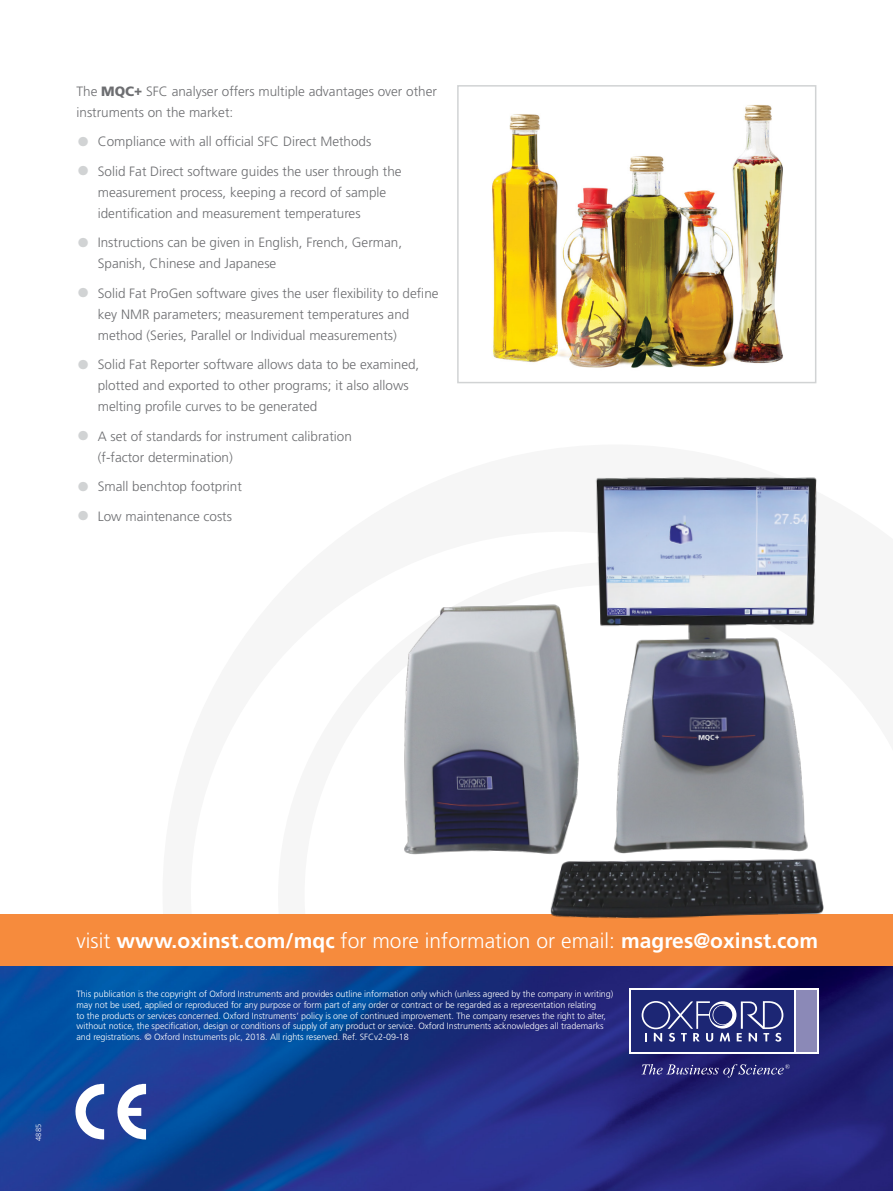
<style>
.page{position:relative;width:893px;height:1191px;background:#fff}
.page>*{position:absolute;margin:0;border:0;box-sizing:border-box;transform-origin:0 0}
.t1{font:700 21px "Frutiger";letter-spacing:.005em;color:#fff}
.t2{font:300 13.5px/21px "Frutiger";color:#6d6e71}
.t3{font:300 9px/10.8px "Frutiger";letter-spacing:-.005em;color:#fff}
.t4{font:300 7.5px "Frutiger";color:#fff}
.s1{font-weight:900}
.s2{font-size:27px;color:#d1d3d4}
.s3{font-weight:300}
</style>
<div class="page">
<img style="left:0;top:965px;width:893px;height:226px">
<div style="left:0;top:914px;width:893px;height:51px;background:#f68b3d"></div>
<div style="left:629px;top:988px;width:190px;height:66px;background:#fff"></div>
<div style="left:631px;top:990px;width:163px;height:62px;background:#1c2674"></div>
<div style="left:796px;top:990px;width:21px;height:62px;background:#8b89b7"></div>
<svg style="left:642px;top:1001px;width:141px;height:40px"></svg>
<svg style="left:641px;top:1064px;width:149px;height:13px;background:#444387"></svg>
<img style="left:75px;top:1083px;width:71px;height:56px">
<img style="left:492px;top:105px;width:291px;height:263px">
<div style="left:457px;top:85px;width:359px;height:298px;border:2px solid #d1d3d4"></div>
<img style="left:404px;top:477px;width:420px;height:442px">
<p class="t2" style="left:77px;top:80px;width:362px">The <span class="s1">MQC+</span> SFC analyser offers multiple advantages over other instruments on the market:</p>
<p class="t2" style="left:77px;top:131px;width:296px"><span class="s2">•</span> Compliance with all official SFC Direct Methods</p>
<p class="t2" style="left:98px;top:160px;width:305px;text-indent:-21px"><span class="s2">•</span> Solid Fat Direct software guides the user through the measurement process, keeping a record of sample identification and measurement temperatures</p>
<p class="t2" style="left:98px;top:232px;width:306px;text-indent:-21px"><span class="s2">•</span> Instructions can be given in English, French, German,<br>Spanish, Chinese and Japanese</p>
<p class="t2" style="left:98px;top:282px;width:342px;text-indent:-21px"><span class="s2">•</span> Solid Fat ProGen software gives the user flexibility to define key NMR parameters; measurement temperatures and method (Series, Parallel or Individual measurements)</p>
<p class="t2" style="left:98px;top:354px;width:323px;text-indent:-21px"><span class="s2">•</span> Solid Fat Reporter software allows data to be examined, plotted and exported to other programs; it also allows melting profile curves to be generated</p>
<p class="t2" style="left:98px;top:425px;width:256px;text-indent:-21px"><span class="s2">•</span> A set of standards for instrument calibration (f-factor determination)</p>
<p class="t2" style="left:77px;top:476px;width:167px"><span class="s2">•</span> Small benchtop footprint</p>
<p class="t2" style="left:77px;top:505px;width:157px"><span class="s2">•</span> Low maintenance costs</p>
<p class="t4" style="left:34px;top:1140px;width:18px;rotate:-90deg">4885</p>
<h1 class="t1" style="left:77px;top:928px;width:743px"><span class="s3">visit</span> www.oxinst.com/mqc <span class="s3">for more information or email:</span> magres@oxinst.com</h1>
<p class="t3" style="left:77px;top:988px;width:538px">This publication is the copyright of Oxford Instruments and provides outline information only which (unless agreed by the company in writing) may not be used, applied or reproduced for any purpose or form part of any order or contract or be regarded as a representation relating<br>to the products or services concerned. Oxford Instruments’ policy is one of continued improvement. The company reserves the right to alter, without notice, the specification, design or conditions of supply of any product or service. Oxford Instruments acknowledges all trademarks and registrations. © Oxford Instruments plc, 2018. All rights reserved. Ref. SFCv2-09-18</p>
</div>
